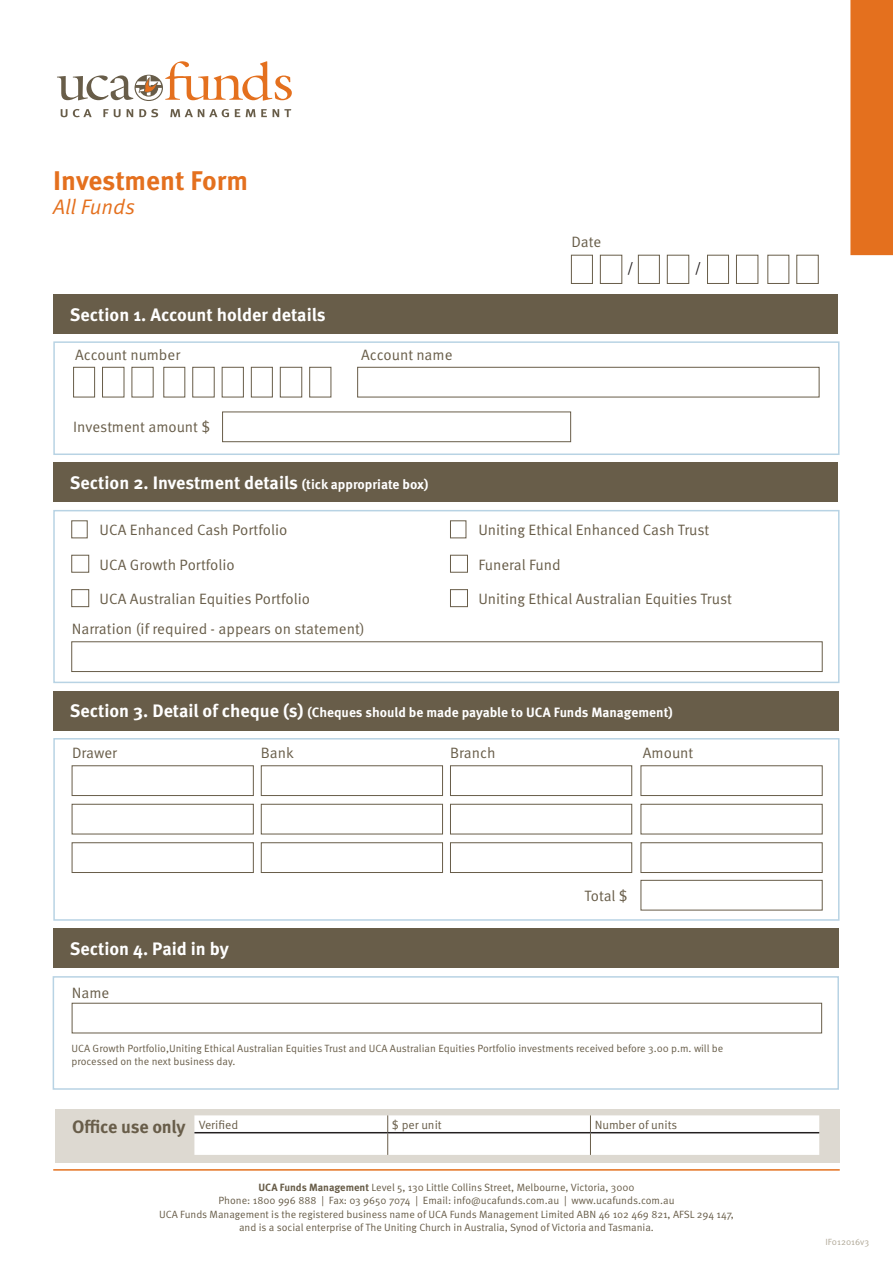
<style>
.page{position:relative;width:893px;height:1263px;background:#fff}
.page>*{position:absolute;margin:0;border:0;box-sizing:border-box;transform-origin:0 0}
.t1{font:700 27px "Meta OT";letter-spacing:-.005em;color:#e4701e}
.t2{font:21px "Meta OT Norm Ita";letter-spacing:-.005em;color:#e4701e}
.t3{font:700 18px "Meta OT";color:#fff}
.t4{font:700 18px "Meta OT";letter-spacing:-.015em;color:#685d49}
.t5{font:18px "Minion Pro";color:#231f20}
.t6{font:15px "Meta OT Norm";color:#685d49}
.t7{font:700 13.5px "Meta OT";color:#fff}
.t8{font:12px "Meta OT Norm";color:#685d49}
.t9{font:10.5px/13.5px "Meta OT Norm";color:#685d49;text-align:center}
.t10{font:9px "Meta OT Norm";color:#b0a897}
.s1{font-size:13.5px}
.s2{font-size:18px}
.s3{font-family:"Meta OT";font-weight:700}
</style>
<div class="page">
<svg style="left:61px;top:109px;width:31px;height:8px"></svg>
<svg style="left:103px;top:109px;width:18px;height:8px"></svg>
<svg style="left:127px;top:109px;width:6px;height:8px"></svg>
<svg style="left:139px;top:109px;width:19px;height:8px"></svg>
<svg style="left:170px;top:109px;width:59px;height:8px"></svg>
<svg style="left:235px;top:109px;width:5px;height:8px"></svg>
<svg style="left:246px;top:109px;width:21px;height:8px"></svg>
<svg style="left:273px;top:109px;width:18px;height:8px"></svg>
<svg style="left:57px;top:61px;width:235px;height:40px"></svg>
<div style="left:850px;top:0;width:43px;height:255px;background:#e4701e"></div>
<div style="left:53px;top:738px;width:786px;height:183px;border:2px solid #b8d3e4"></div>
<div style="left:53px;top:341px;width:786px;height:114px;border:2px solid #b8d3e4"></div>
<div style="left:53px;top:294px;width:785px;height:40px;background:#685d49"></div>
<div style="left:571px;top:255px;width:22px;height:29px;background:#fff;border:1px solid #685d49"></div>
<div style="left:600px;top:255px;width:22px;height:29px;background:#fff;border:1px solid #685d49"></div>
<div style="left:638px;top:255px;width:22px;height:29px;background:#fff;border:1px solid #685d49"></div>
<div style="left:667px;top:255px;width:22px;height:29px;background:#fff;border:1px solid #685d49"></div>
<div style="left:707px;top:255px;width:22px;height:29px;background:#fff;border:1px solid #685d49"></div>
<div style="left:736px;top:255px;width:22px;height:29px;background:#fff;border:1px solid #685d49"></div>
<div style="left:767px;top:255px;width:22px;height:29px;background:#fff;border:1px solid #685d49"></div>
<div style="left:796px;top:255px;width:23px;height:29px;background:#fff;border:1px solid #685d49"></div>
<div style="left:357px;top:367px;width:462px;height:30px;background:#fff;border:1px solid #685d49"></div>
<div style="left:53px;top:463px;width:785px;height:39px;background:#685d49"></div>
<hr style="left:53px;top:1169px;width:787px;height:1px;background:#e4701e">
<div style="left:251px;top:367px;width:22px;height:30px;background:#fff;border:1px solid #685d49"></div>
<div style="left:280px;top:367px;width:22px;height:30px;background:#fff;border:1px solid #685d49"></div>
<div style="left:309px;top:367px;width:22px;height:30px;background:#fff;border:1px solid #685d49"></div>
<div style="left:73px;top:367px;width:22px;height:30px;background:#fff;border:1px solid #685d49"></div>
<div style="left:102px;top:367px;width:22px;height:30px;background:#fff;border:1px solid #685d49"></div>
<div style="left:132px;top:367px;width:22px;height:30px;background:#fff;border:1px solid #685d49"></div>
<div style="left:163px;top:367px;width:22px;height:30px;background:#fff;border:1px solid #685d49"></div>
<div style="left:192px;top:367px;width:23px;height:30px;background:#fff;border:1px solid #685d49"></div>
<div style="left:222px;top:367px;width:22px;height:30px;background:#fff;border:1px solid #685d49"></div>
<div style="left:53px;top:691px;width:785px;height:39px;background:#685d49"></div>
<div style="left:72px;top:842px;width:182px;height:31px;background:#fff;border:1px solid #685d49"></div>
<div style="left:261px;top:842px;width:182px;height:31px;background:#fff;border:1px solid #685d49"></div>
<div style="left:450px;top:842px;width:182px;height:31px;background:#fff;border:1px solid #685d49"></div>
<div style="left:72px;top:804px;width:182px;height:30px;background:#fff;border:1px solid #685d49"></div>
<div style="left:261px;top:804px;width:182px;height:30px;background:#fff;border:1px solid #685d49"></div>
<div style="left:450px;top:804px;width:182px;height:30px;background:#fff;border:1px solid #685d49"></div>
<div style="left:72px;top:765px;width:182px;height:31px;background:#fff;border:1px solid #685d49"></div>
<div style="left:261px;top:765px;width:182px;height:31px;background:#fff;border:1px solid #685d49"></div>
<div style="left:450px;top:765px;width:182px;height:31px;background:#fff;border:1px solid #685d49"></div>
<div style="left:53px;top:976px;width:786px;height:114px;border:2px solid #b8d3e4"></div>
<div style="left:53px;top:928px;width:786px;height:40px;background:#685d49"></div>
<div style="left:72px;top:1003px;width:750px;height:30px;background:#fff;border:1px solid #685d49"></div>
<div style="left:55px;top:1109px;width:785px;height:53px;background:#ddd9d1"></div>
<div style="left:194px;top:1115px;width:625px;height:40px;background:#fff"></div>
<hr style="left:194px;top:1132px;width:194px;height:1px;background:#231f20">
<hr style="left:388px;top:1132px;width:202px;height:1px;background:#231f20">
<hr style="left:590px;top:1132px;width:229px;height:1px;background:#231f20">
<div style="left:53px;top:510px;width:786px;height:173px;border:2px solid #b8d3e4"></div>
<div style="left:71px;top:641px;width:752px;height:31px;background:#fff;border:1px solid #685d49"></div>
<div style="left:71px;top:555px;width:18px;height:18px;background:#fff;border:1px solid #685d49"></div>
<div style="left:71px;top:520px;width:17px;height:18px;background:#fff;border:1px solid #685d49"></div>
<div style="left:71px;top:589px;width:18px;height:18px;background:#fff;border:1px solid #685d49"></div>
<div style="left:222px;top:412px;width:349px;height:30px;background:#fff;border:1px solid #685d49"></div>
<div style="left:450px;top:555px;width:18px;height:18px;background:#fff;border:1px solid #685d49"></div>
<div style="left:450px;top:520px;width:16px;height:18px;background:#fff;border:1px solid #685d49"></div>
<div style="left:450px;top:589px;width:18px;height:18px;background:#fff;border:1px solid #685d49"></div>
<div style="left:641px;top:804px;width:182px;height:30px;background:#fff;border:1px solid #685d49"></div>
<div style="left:641px;top:765px;width:182px;height:31px;background:#fff;border:1px solid #685d49"></div>
<div style="left:641px;top:842px;width:182px;height:31px;background:#fff;border:1px solid #685d49"></div>
<div style="left:641px;top:880px;width:182px;height:30px;background:#fff;border:1px solid #685d49"></div>
<h1 class="t1" style="left:53px;top:164px;width:196px">Investment Form</h1>
<h2 class="t2" style="left:53px;top:195px;width:83px">All Funds</h2>
<h3 class="t3" style="left:70px;top:303px;width:257px">Section 1. Account holder details</h3>
<h3 class="t6" style="left:75px;top:346px;width:107px">Account number</h3>
<h3 class="t6" style="left:73px;top:418px;width:138px">Investment amount $</h3>
<h3 class="t6" style="left:361px;top:346px;width:93px">Account name</h3>
<h3 class="t3" style="left:70px;top:471px;width:360px">Section 2. Investment details <span class="s1">(tick appropriate box)</span></h3>
<h3 class="t6" style="left:100px;top:520px;width:189px">UCA Enhanced Cash Portfolio</h3>
<h3 class="t6" style="left:100px;top:555px;width:137px">UCA Growth Portfolio</h3>
<h3 class="t6" style="left:100px;top:590px;width:212px">UCA Australian Equities Portfolio</h3>
<h3 class="t6" style="left:72px;top:619px;width:294px">Narration (if required - appears on statement)</h3>
<h3 class="t6" style="left:571px;top:233px;width:31px">Date</h3>
<h3 class="t5" style="left:628px;top:256px;width:7px">/</h3>
<h3 class="t5" style="left:695px;top:256px;width:7px">/</h3>
<h3 class="t6" style="left:478px;top:520px;width:233px">Uniting Ethical Enhanced Cash Trust</h3>
<h3 class="t6" style="left:478px;top:555px;width:84px">Funeral Fund</h3>
<h3 class="t6" style="left:478px;top:590px;width:255px">Uniting Ethical Australian Equities Trust</h3>
<p class="t7" style="left:70px;top:704px;width:604px"><span class="s2">Section 3. Detail of cheque (s)</span> (Cheques should be made payable to UCA Funds Management)</p>
<h3 class="t6" style="left:72px;top:743px;width:47px">Drawer</h3>
<h3 class="t6" style="left:261px;top:743px;width:34px">Bank</h3>
<h3 class="t6" style="left:450px;top:743px;width:47px">Branch</h3>
<h3 class="t6" style="left:643px;top:743px;width:52px">Amount</h3>
<h3 class="t3" style="left:70px;top:937px;width:161px">Section 4. Paid in by</h3>
<h3 class="t6" style="left:72px;top:984px;width:39px">Name</h3>
<h3 class="t6" style="left:585px;top:887px;width:45px">Total $</h3>
<p class="t9" style="left:71px;top:1042px;width:653px;text-align:left">UCA Growth Portfolio,Uniting Ethical Australian Equities Trust and UCA Australian Equities Portfolio investments received before 3.00 p.m. will be processed on the next business day.</p>
<h3 class="t4" style="left:72px;top:1116px;width:167px">Office use only <sup>Verified</sup></h3>
<p class="t8" style="left:392px;top:1117px;width:51px">$ per unit</p>
<p class="t8" style="left:595px;top:1117px;width:84px">Number of units</p>
<p class="t9" style="left:159px;top:1180px;width:576px"><span class="s3">UCA Funds Management</span> Level 5, 130 Little Collins Street, Melbourne, Victoria, 3000<br>Phone: 1800 996 888 | Fax: 03 9650 7074 | Email: info@ucafunds.com.au | www.ucafunds.com.au<br>UCA Funds Management is the registered business name of UCA Funds Management Limited ABN 46 102 469 821, AFSL 294 147, and is a social enterprise of The Uniting Church in Australia, Synod of Victoria and Tasmania.</p>
<p class="t10" style="left:825px;top:1236px;width:45px">IF012016v3</p>
</div>
